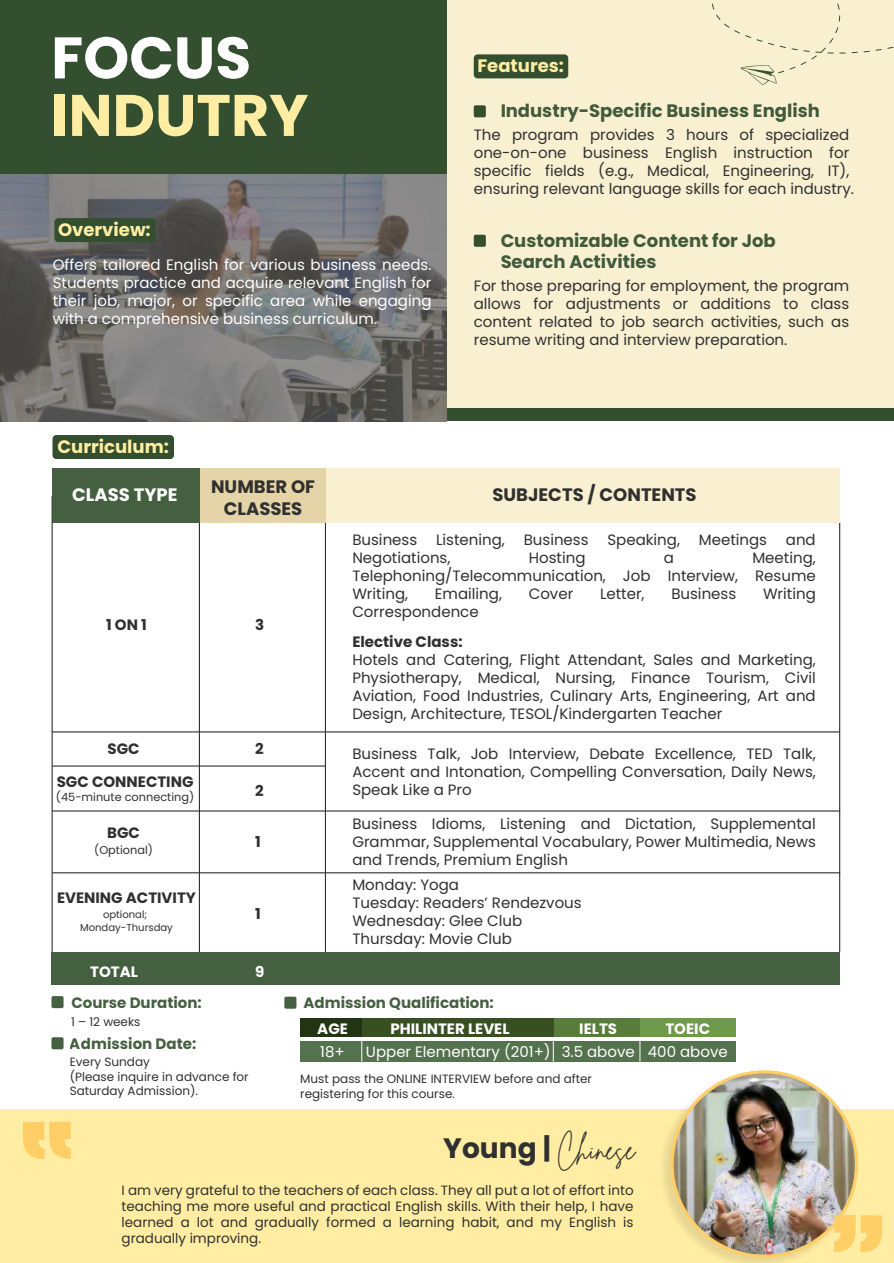
<style>
.page{position:relative;width:894px;height:1263px;background:#fff}
.page>*{position:absolute;margin:0;border:0;box-sizing:border-box;transform-origin:0 0}
.t1{font:700 58.5px "Poppins";color:#ffeda3}
.t2{font:700 58.5px "Poppins";color:#fff}
.t3{font:28.05px "Brittany Signature";color:#303030}
.t4{font:700 18px/21.6px "Poppins";color:#334f2f}
.t5{font:700 18px/21.6px "Poppins";color:#303030;text-align:center}
.t6{font:700 18px "Poppins";color:#ffeda3}
.t7{font:700 18px "Poppins";color:#fff}
.t8{font:15px/18px "Poppins";color:#303030;text-align:justify}
.t9{font:15px/18px "Poppins";color:#fff;text-align:justify}
.t10{font:700 15px "Poppins";color:#303030}
.t11{font:700 15px "Poppins";color:#375432}
.t12{font:700 15px "Poppins";color:#fff}
.t13{font:13.5px/16.2px "Poppins";color:#303030;text-align:justify}
.t14{font:12px/14.4px "Poppins";color:#303030}
.t15{font:11.25px "Poppins";color:#303030}
.t16{font:10.05px/12px "Poppins";color:#303030;text-align:center}
.s1{font-family:"Poppins";font-weight:700}
</style>
<div class="page">
<div style="left:0;top:1109px;width:893px;height:154px;background:#ffeda3"></div>
<img style="left:664px;top:1070px;width:197px;height:193px">
<svg style="left:670px;top:1070px;width:187px;height:187px;fill:#ffce67"></svg>
<img style="left:673px;top:1073px;width:181px;height:181px;border-radius:91px">
<svg style="left:833px;top:1214px;width:48px;height:38px"></svg>
<svg style="left:23px;top:1121px;width:48px;height:38px"></svg>
<hr style="left:199px;top:522px;width:1px;height:430px;background:#303030">
<hr style="left:52px;top:496px;width:1px;height:456px;background:#303030">
<hr style="left:325px;top:522px;width:1px;height:430px;background:#303030">
<hr style="left:838px;top:522px;width:1px;height:430px;background:#303030">
<div style="left:52px;top:952px;width:787px;height:33px;background:#456040"></div>
<hr style="left:52px;top:731px;width:787px;height:1px;background:#303030">
<hr style="left:52px;top:765px;width:273px;height:1px;background:#303030">
<hr style="left:52px;top:810px;width:787px;height:1px;background:#303030">
<hr style="left:52px;top:872px;width:787px;height:1px;background:#303030">
<div style="left:325px;top:468px;width:514px;height:54px;background:#f8f0d1"></div>
<div style="left:200px;top:468px;width:125px;height:54px;background:#e4d4a7"></div>
<div style="left:52px;top:468px;width:147px;height:54px;background:#456040"></div>
<div style="left:300px;top:1018px;width:435px;height:19px;background:#223512"></div>
<div style="left:639px;top:1018px;width:96px;height:19px;background:#6e9a4c"></div>
<div style="left:553px;top:1018px;width:86px;height:19px;background:#577c3c"></div>
<div style="left:361px;top:1018px;width:192px;height:19px;background:#374f21"></div>
<div style="left:300px;top:1041px;width:435px;height:20px;background:#54724e"></div>
<div style="left:51px;top:1037px;width:13px;height:12px;background:#456040;border-radius:2px"></div>
<div style="left:284px;top:996px;width:12px;height:12px;background:#456040;border-radius:2px"></div>
<div style="left:51px;top:996px;width:13px;height:12px;background:#456040;border-radius:2px"></div>
<svg style="left:361px;top:1041px;width:1px;height:20px"></svg>
<svg style="left:552px;top:1041px;width:1px;height:20px"></svg>
<svg style="left:639px;top:1041px;width:1px;height:20px"></svg>
<div style="left:52px;top:435px;width:122px;height:24px;background:#334f2f;border-radius:4px"></div>
<img style="left:0;top:174px;width:447px;height:247px">
<div style="left:447px;top:0;width:446px;height:408px;background:#f8f0d1"></div>
<div style="left:0;top:0;width:447px;height:174px;background:#334f2f"></div>
<div style="left:447px;top:408px;width:446px;height:13px;background:#334f2f"></div>
<svg style="left:712px;top:3px;width:181px;height:82px"></svg>
<div style="left:54px;top:218px;width:102px;height:24px;background:#334f2f;border-radius:4px"></div>
<div style="left:473px;top:54px;width:95px;height:24px;background:#334f2f;border-radius:4px"></div>
<div style="left:473px;top:105px;width:12px;height:12px;background:#334f2f;border-radius:2px"></div>
<div style="left:473px;top:235px;width:12px;height:12px;background:#334f2f;border-radius:2px"></div>
<h1 class="t2" style="left:51px;top:24px;width:201px">FOCUS</h1>
<h1 class="t1" style="left:51px;top:81px;width:258px">INDUTRY</h1>
<p class="t6" style="left:58px;top:219px;width:94px">Overview:</p>
<p class="t9" style="left:53px;top:256px;width:380px">Offers tailored English for various business needs.<br>Students practice and acquire relevant English for their job, major, or specific area while engaging with a comprehensive business curriculum.</p>
<p class="t6" style="left:58px;top:436px;width:113px">Curriculum:</p>
<p class="t6" style="left:477px;top:56px;width:88px">Features:</p>
<p class="t4" style="left:500px;top:100px;width:321px">Industry-Specific Business English</p>
<p class="t8" style="left:473px;top:126px;width:381px;text-align:left">The program provides 3 hours of specialized one-on-one business English instruction for specific fields (e.g., Medical, Engineering, IT), ensuring relevant language skills for each industry.</p>
<p class="t4" style="left:500px;top:230px;width:277px">Customizable Content for Job<br>Search Activities</p>
<p class="t8" style="left:473px;top:277px;width:377px">For those preparing for employment, the program allows for adjustments or additions to class content related to job search activities, such as resume writing and interview preparation.</p>
<p class="t7" style="left:72px;top:485px;width:107px">CLASS TYPE</p>
<p class="t5" style="left:211px;top:476px;width:105px">NUMBER OF<br>CLASSES</p>
<p class="t5" style="left:492px;top:484px;width:205px">SUBJECTS / CONTENTS</p>
<p class="t10" style="left:106px;top:616px;width:42px">1 ON 1</p>
<p class="t10" style="left:107px;top:740px;width:34px">SGC</p>
<p class="t10" style="left:57px;top:773px;width:138px">SGC CONNECTING</p>
<p class="t15" style="left:56px;top:791px;width:140px">(45-minute connecting)</p>
<p class="t10" style="left:107px;top:824px;width:34px">BGC</p>
<p class="t15" style="left:94px;top:843px;width:60px">(Optional)</p>
<p class="t10" style="left:57px;top:888px;width:140px">EVENING ACTIVITY</p>
<p class="t16" style="left:80px;top:909px;width:94px">optional;<br>Monday-Thursday</p>
<p class="t10" style="left:255px;top:616px;width:11px">3</p>
<p class="t10" style="left:255px;top:740px;width:10px">2</p>
<p class="t10" style="left:255px;top:782px;width:10px">2</p>
<p class="t10" style="left:255px;top:833px;width:7px">1</p>
<p class="t10" style="left:255px;top:905px;width:7px">1</p>
<p class="t12" style="left:90px;top:962px;width:49px">TOTAL</p>
<p class="t12" style="left:255px;top:962px;width:11px">9</p>
<p class="t11" style="left:71px;top:994px;width:132px">Course Duration:</p>
<p class="t11" style="left:70px;top:1035px;width:128px">Admission Date:</p>
<p class="t14" style="left:71px;top:1014px;width:71px">1 – 12 weeks</p>
<p class="t14" style="left:70px;top:1055px;width:180px">Every Sunday<br>(Please inquire in advance for<br>Saturday Admission).</p>
<p class="t8" style="left:352px;top:531px;width:66px">Business</p>
<p class="t8" style="left:436px;top:531px;width:70px">Listening,</p>
<p class="t8" style="left:523px;top:531px;width:66px">Business</p>
<p class="t8" style="left:607px;top:531px;width:74px">Speaking,</p>
<p class="t8" style="left:698px;top:531px;width:70px">Meetings</p>
<p class="t8" style="left:785px;top:531px;width:31px">and</p>
<p class="t8" style="left:352px;top:549px;width:100px">Negotiations,</p>
<p class="t8" style="left:528px;top:549px;width:58px">Hosting</p>
<p class="t8" style="left:663px;top:549px;width:12px">a</p>
<p class="t8" style="left:352px;top:549px;width:465px;text-indent:400px">Meeting, Telephoning/Telecommunication, Job Interview, Resume Writing,</p>
<p class="t8" style="left:434px;top:585px;width:69px">Emailing,</p>
<p class="t8" style="left:528px;top:585px;width:46px">Cover</p>
<p class="t8" style="left:599px;top:585px;width:46px">Letter,</p>
<p class="t8" style="left:671px;top:585px;width:66px">Business</p>
<p class="t8" style="left:762px;top:585px;width:54px">Writing</p>
<p class="t8" style="left:352px;top:603px;width:128px">Correspondence</p>
<p class="t10" style="left:352px;top:633px;width:112px">Elective Class:</p>
<p class="t8" style="left:352px;top:650px;width:465px">Hotels and Catering, Flight Attendant, Sales and Marketing, Physiotherapy, Medical, Nursing, Finance Tourism, Civil Aviation, Food Industries, Culinary Arts, Engineering, Art and Design, Architecture, TESOL/Kindergarten Teacher</p>
<p class="t8" style="left:352px;top:745px;width:465px">Business Talk, Job Interview, Debate Excellence, TED Talk, Accent and Intonation, Compelling Conversation, Daily News, Speak Like a Pro</p>
<p class="t8" style="left:352px;top:814px;width:465px">Business Idioms, Listening and Dictation, Supplemental Grammar, Supplemental Vocabulary, Power Multimedia, News and Trends, Premium English</p>
<p class="t8" style="left:352px;top:875px;width:231px;text-align:left">Monday: Yoga<br>Tuesday: Readers’ Rendezvous<br>Wednesday: Glee Club<br>Thursday: Movie Club</p>
<p class="t11" style="left:303px;top:994px;width:192px">Admission Qualification:</p>
<p class="t9" style="left:320px;top:1043px;width:26px">18+</p>
<p class="t12" style="left:390px;top:1019px;width:121px">PHILINTER LEVEL</p>
<p class="t12" style="left:579px;top:1019px;width:39px">IELTS</p>
<p class="t12" style="left:665px;top:1019px;width:46px">TOEIC</p>
<p class="t9" style="left:366px;top:1043px;width:363px">Upper Elementary (201+) 3.5 above 400 above</p>
<p class="t12" style="left:317px;top:1019px;width:32px">AGE</p>
<p class="t14" style="left:300px;top:1072px;width:293px">Must pass the ONLINE INTERVIEW before and after registering for this course.</p>
<h2 class="t3" style="left:443px;top:1131px;width:193px"><span class="s1">Young |</span> Chinese</h2>
<p class="t13" style="left:121px;top:1181px;width:513px">I am very grateful to the teachers of each class. They all put a lot of effort into teaching me more useful and practical English skills. With their help, I have learned a lot and gradually formed a learning habit, and my English is gradually improving.</p>
</div>
